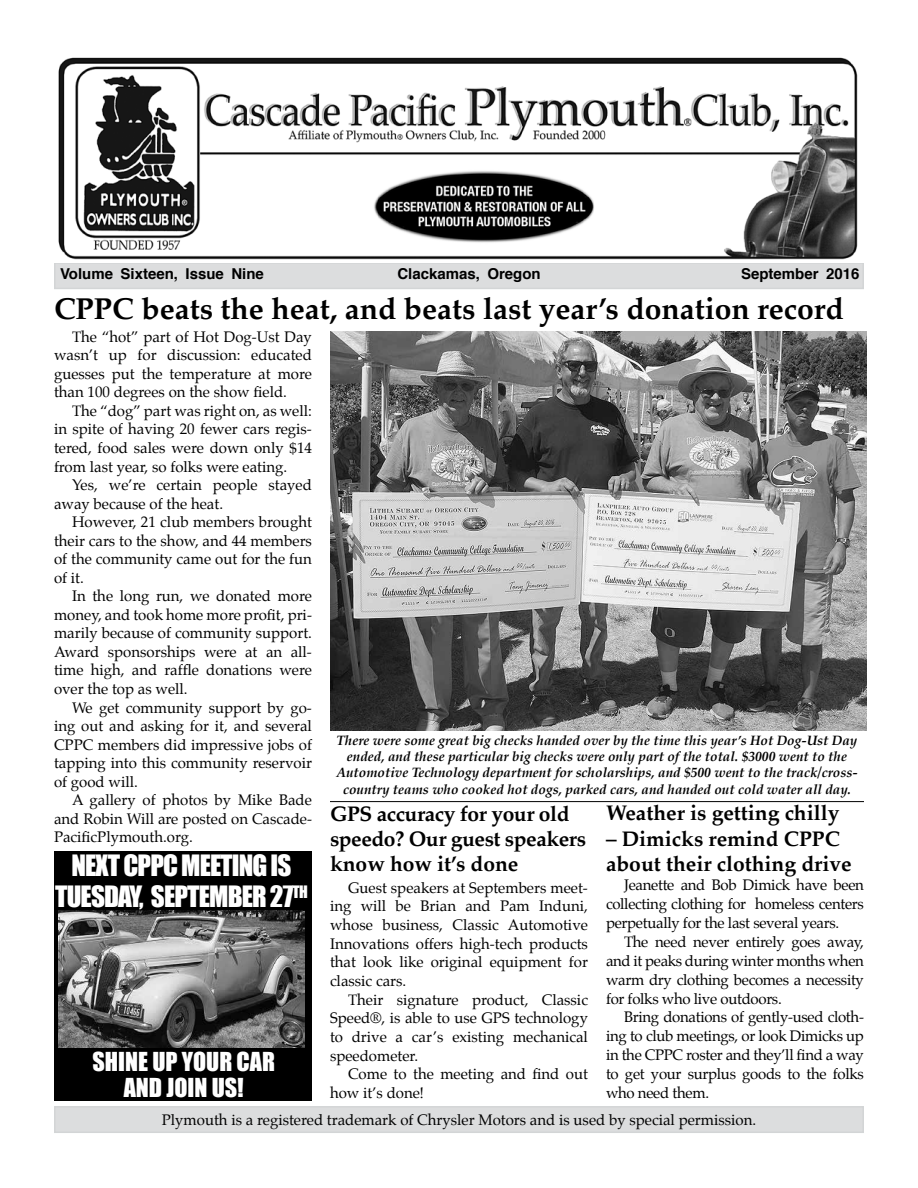
<style>
.page{position:relative;width:918px;height:1188px;background:#fff}
.page>*{position:absolute;margin:0;border:0;box-sizing:border-box;transform-origin:0 0}
.t1{font:700 30px "Palatino";color:#000}
.t2{font:27px/31.5px "Impact";letter-spacing:-.03em;color:#fff;text-align:center}
.t3{font:24px/25.5px "Impact";color:#fff;text-align:center}
.t4{font:700 21px/25.2px "Palatino";color:#000}
.t5{font:700 21px/25.2px "Palatino";letter-spacing:-.02em;color:#000}
.t6{font:15px/18.6px "Palatino";color:#000;text-align:justify}
.t7{font:700 15px "Helvetica";color:#000}
.t8{font:italic 700 13.5px/16.2px "Palatino";color:#000;text-align:center}
</style>
<div class="page">
<div style="left:54px;top:1106px;width:810px;height:27px;background:#dcddde"></div>
<div style="left:54px;top:262px;width:810px;height:27px;background:#dcddde"></div>
<img style="left:54px;top:57px;width:810px;height:206px">
<div style="left:54px;top:851px;width:258px;height:249px;background:#000"></div>
<img style="left:58px;top:911px;width:247px;height:137px">
<img style="left:330px;top:331px;width:536px;height:399px">
<hr style="left:330px;top:801px;width:534px;height:1px;background:#000">
<p class="t7" style="left:60px;top:262px;width:205px">Volume Sixteen, Issue Nine</p>
<p class="t7" style="left:397px;top:262px;width:145px">Clackamas, Oregon</p>
<p class="t7" style="left:741px;top:262px;width:120px">September 2016</p>
<h1 class="t1" style="left:54px;top:283px;width:791px">CPPC beats the heat, and beats last year’s donation record</h1>
<p class="t6" style="left:54px;top:327px;width:260px;text-indent:18px">The “hot” part of Hot Dog-Ust Day wasn’t up for discussion: educated guesses put the temperature at more than 100 degrees on the show field.</p>
<p class="t6" style="left:54px;top:401px;width:260px;text-indent:18px">The “dog” part was right on, as well: in spite of having 20 fewer cars regis&shy;tered, food sales were down only $14 from last year, so folks were eating.</p>
<p class="t6" style="left:54px;top:476px;width:260px;text-indent:18px">Yes, we’re certain people stayed away because of the heat.</p>
<p class="t6" style="left:54px;top:513px;width:260px;text-indent:18px">However, 21 club members brought their cars to the show, and 44 members of the community came out for the fun of it.</p>
<p class="t6" style="left:54px;top:587px;width:260px;text-indent:18px">In the long run, we donated more money, and took home more profit, pri&shy;marily because of community support.<br>Award sponsorships were at an all&shy;time high, and raffle donations were over the top as well.</p>
<p class="t6" style="left:54px;top:698px;width:260px;text-indent:18px">We get community support by go&shy;ing out and asking for it, and several CPPC members did impressive jobs of tapping into this community reservoir of good will.</p>
<p class="t6" style="left:54px;top:791px;width:260px;text-indent:18px">A gallery of photos by Mike Bade and Robin Will are posted on Cascade-PacificPlymouth.org.</p>
<p class="t8" style="left:336px;top:732px;width:523px">There were some great big checks handed over by the time this year’s Hot Dog-Ust Day ended, and these particular big checks were only part of the total. $3000 went to the Automotive Technology department for scholarships, and $500 went to the track/cross&shy;country teams who cooked hot dogs, parked cars, and handed out cold water all day.</p>
<h3 class="t5" style="left:330px;top:801px;width:258px">GPS accuracy for your old speedo? Our guest speakers know how it’s done</h3>
<p class="t6" style="left:330px;top:878px;width:260px;text-indent:18px">Guest speakers at Septembers meet&shy;ing will be Brian and Pam Induni, whose business, Classic Automotive Innovations offers high-tech products that look like original equipment for classic cars.</p>
<p class="t6" style="left:330px;top:990px;width:260px;text-indent:18px">Their signature product, Classic Speed®, is able to use GPS technology to drive a car’s existing mechanical speedometer.</p>
<p class="t6" style="left:330px;top:1065px;width:259px;text-indent:18px">Come to the meeting and find out how it’s done!</p>
<h3 class="t4" style="left:606px;top:800px;width:235px">Weather is getting chilly</h3>
<h3 class="t4" style="left:606px;top:825px;width:247px">– Dimicks remind CPPC about their clothing drive</h3>
<p class="t6" style="left:606px;top:876px;width:259px;text-indent:18px">Jeanette and Bob Dimick have been collecting clothing for homeless centers perpetually for the last several years.</p>
<p class="t6" style="left:606px;top:932px;width:260px;text-indent:18px">The need never entirely goes away, and it peaks during winter months when warm dry clothing becomes a necessity for folks who live outdoors.</p>
<p class="t6" style="left:606px;top:1008px;width:259px;text-indent:18px">Bring donations of gently-used cloth&shy;ing to club meetings, or look Dimicks up in the CPPC roster and they’ll find a way to get your surplus goods to the folks who need them.</p>
<h2 class="t2" style="left:55px;top:849px;width:254px">NEXT CPPC MEETING IS<br>TUESDAY, SEPTEMBER 27<sup>TH</sup></h2>
<h3 class="t3" style="left:93px;top:1049px;width:184px">SHINE UP YOUR CAR<br>AND JOIN US!</h3>
<p class="t6" style="left:162px;top:1111px;width:596px">Plymouth is a registered trademark of Chrysler Motors and is used by special permission.</p>
</div>
